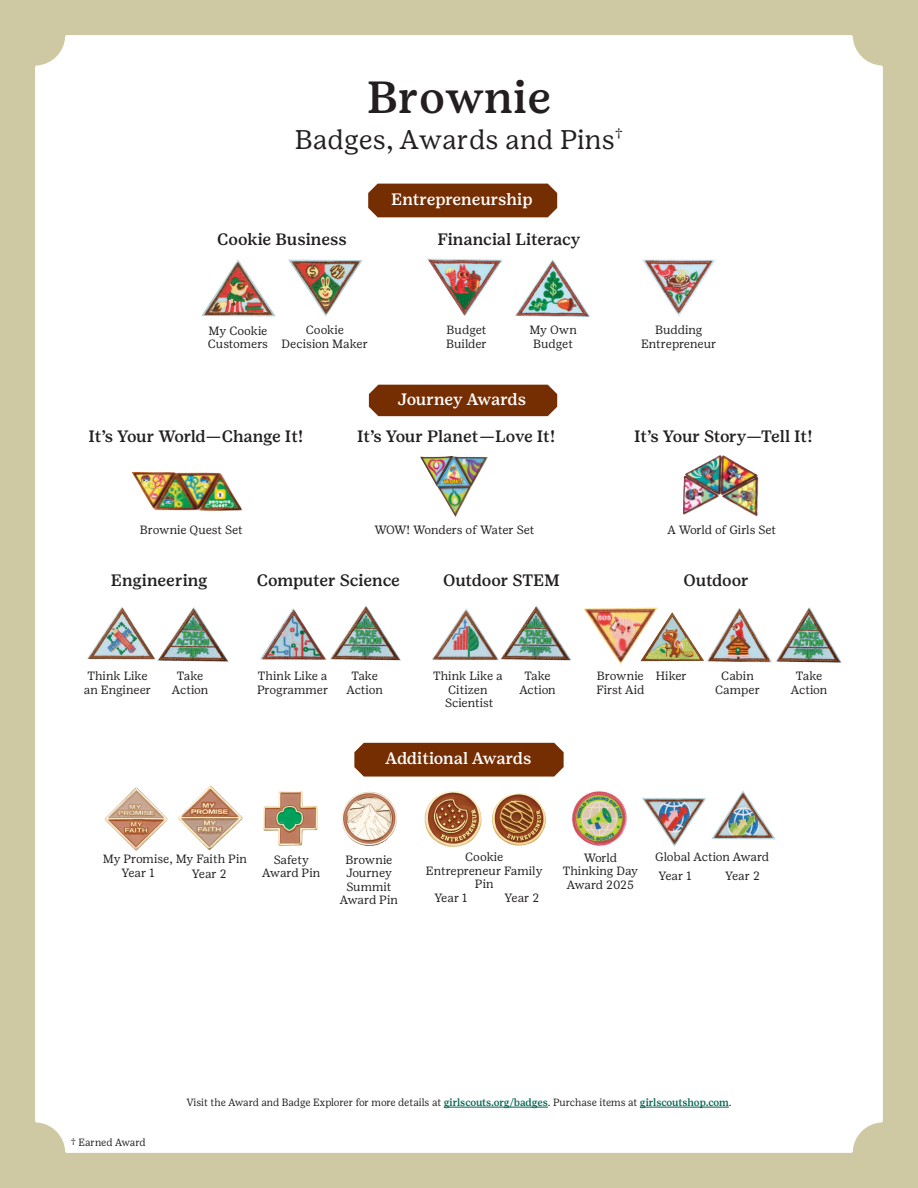
<style>
.page{position:relative;width:918px;height:1188px;background:#cec9a2}
.page>*{position:absolute;margin:0;border:0;box-sizing:border-box;transform-origin:0 0}
.t1{font:500 45px "Girl Scout Text";color:#231f20}
.t2{font:27px "Girl Scout Text";color:#231f20}
.t3{font:500 16.5px "Girl Scout Text";letter-spacing:-.005em;color:#231f20}
.t4{font:500 16.5px "Girl Scout Text";letter-spacing:-.01em;color:#fff}
.t5{font:12px/13.5px "Girl Scout Text";color:#231f20;text-align:center}
.t6{font:12px/13.5px "Girl Scout Text";letter-spacing:-.02em;color:#231f20;text-align:center}
.CTA{font:10.5px "Girl Scout Text";letter-spacing:-.01em;color:#231f20;scale:.96 1}
.s1{font-weight:500;color:#00634e}
</style>
<div class="page">
<div style="left:35px;top:35px;width:848px;height:1118px;background:#fff"></div>
<img style="left:87px;top:606px;width:69px;height:54px">
<img style="left:157px;top:607px;width:72px;height:55px">
<img style="left:260px;top:608px;width:67px;height:52px">
<img style="left:329px;top:605px;width:72px;height:55px">
<img style="left:432px;top:608px;width:67px;height:52px">
<img style="left:500px;top:605px;width:72px;height:55px">
<img style="left:659px;top:612px;width:45px;height:49px">
<img style="left:706px;top:608px;width:66px;height:55px">
<img style="left:775px;top:607px;width:67px;height:56px">
<img style="left:685px;top:455px;width:35px;height:22px">
<img style="left:132px;top:472px;width:111px;height:39px">
<img style="left:420px;top:456px;width:68px;height:61px">
<div style="left:369px;top:385px;width:188px;height:31px;background:#752d02"></div>
<div style="left:368px;top:184px;width:189px;height:33px;background:#752d02"></div>
<div style="left:354px;top:743px;width:210px;height:34px;background:#752d02"></div>
<img style="left:177px;top:786px;width:67px;height:66px">
<img style="left:104px;top:788px;width:65px;height:64px">
<img style="left:423px;top:791px;width:63px;height:57px">
<img style="left:491px;top:793px;width:59px;height:54px">
<img style="left:642px;top:798px;width:65px;height:49px">
<img style="left:711px;top:790px;width:65px;height:50px">
<img style="left:263px;top:791px;width:55px;height:55px">
<img style="left:341px;top:792px;width:58px;height:54px">
<img style="left:642px;top:259px;width:74px;height:58px">
<img style="left:288px;top:259px;width:75px;height:58px">
<img style="left:427px;top:258px;width:76px;height:59px">
<img style="left:201px;top:259px;width:75px;height:57px">
<img style="left:514px;top:259px;width:77px;height:58px">
<img style="left:570px;top:789px;width:62px;height:59px">
<img style="left:584px;top:608px;width:75px;height:57px">
<hr style="left:444px;top:1107px;width:104px;height:1px;background:#00634e">
<hr style="left:640px;top:1107px;width:89px;height:1px;background:#00634e">
<p class="t1" style="left:367px;top:70px;width:186px">Brownie</p>
<p class="t2" style="left:295px;top:124px;width:330px">Badges, Awards and Pins<sup>†</sup></p>
<p class="t4" style="left:391px;top:189px;width:143px">Entrepreneurship</p>
<p class="t3" style="left:217px;top:229px;width:131px">Cookie Business</p>
<p class="t3" style="left:437px;top:229px;width:145px">Financial Literacy</p>
<p class="t5" style="left:282px;top:323px;width:88px">Cookie<br>Decision Maker</p>
<p class="t5" style="left:446px;top:323px;width:42px;text-align:left">Budget<br>Builder</p>
<p class="t5" style="left:208px;top:323px;width:62px;text-align:left">My Cookie<br>Customers</p>
<p class="t5" style="left:529px;top:323px;width:49px">My Own<br>Budget</p>
<p class="t4" style="left:398px;top:389px;width:130px">Journey Awards</p>
<p class="t5" style="left:641px;top:323px;width:77px">Budding<br>Entrepreneur</p>
<p class="t3" style="left:88px;top:426px;width:216px">It’s Your World—Change It!</p>
<p class="t3" style="left:357px;top:426px;width:200px">It’s Your Planet—Love It!</p>
<p class="t3" style="left:634px;top:426px;width:180px">It’s Your Story—Tell It!</p>
<p class="t5" style="left:140px;top:523px;width:105px">Brownie Quest Set</p>
<p class="t6" style="left:374px;top:523px;width:162px">WOW! Wonders of Water Set</p>
<p class="t6" style="left:667px;top:523px;width:110px">A World of Girls Set</p>
<p class="t3" style="left:111px;top:570px;width:98px">Engineering</p>
<p class="t3" style="left:257px;top:570px;width:145px">Computer Science</p>
<p class="t3" style="left:443px;top:570px;width:119px">Outdoor STEM</p>
<p class="t3" style="left:683px;top:570px;width:67px">Outdoor</p>
<p class="t5" style="left:84px;top:669px;width:69px">Think Like an Engineer</p>
<p class="t6" style="left:172px;top:669px;width:38px">Take<br>Action</p>
<p class="t5" style="left:257px;top:669px;width:73px;text-align:left">Think Like a<br>Programmer</p>
<p class="t6" style="left:346px;top:669px;width:38px">Take<br>Action</p>
<p class="t5" style="left:433px;top:669px;width:71px">Think Like a<br>Citizen<br>Scientist</p>
<p class="t6" style="left:519px;top:669px;width:38px">Take<br>Action</p>
<p class="t5" style="left:597px;top:669px;width:48px">Brownie</p>
<p class="t6" style="left:596px;top:683px;width:49px">First Aid</p>
<p class="t5" style="left:656px;top:669px;width:33px">Hiker</p>
<p class="t5" style="left:715px;top:669px;width:46px">Cabin<br>Camper</p>
<p class="t6" style="left:791px;top:669px;width:38px">Take<br>Action</p>
<p class="t4" style="left:386px;top:749px;width:148px">Additional Awards</p>
<p class="t5" style="left:103px;top:851px;width:146px">My Promise, My Faith Pin</p>
<p class="t5" style="left:122px;top:866px;width:35px">Year 1</p>
<p class="t5" style="left:192px;top:867px;width:36px">Year 2</p>
<p class="t5" style="left:274px;top:853px;width:37px">Safety</p>
<p class="t6" style="left:655px;top:850px;width:116px">Global Action Award</p>
<p class="t5" style="left:262px;top:866px;width:60px">Award Pin</p>
<p class="t5" style="left:426px;top:850px;width:118px">Cookie<br>Entrepreneur Family<br>Pin</p>
<p class="t5" style="left:340px;top:853px;width:60px">Brownie<br>Journey<br>Summit<br>Award Pin</p>
<p class="t5" style="left:563px;top:850px;width:77px">World<br>Thinking Day<br>Award 2025</p>
<p class="t5" style="left:659px;top:868px;width:35px">Year 1</p>
<p class="t5" style="left:725px;top:869px;width:36px">Year 2</p>
<p class="t5" style="left:434px;top:891px;width:35px">Year 1</p>
<p class="t5" style="left:505px;top:891px;width:36px">Year 2</p>
<p class="CTA" style="left:71px;top:1136px;width:80px">† Earned Award</p>
<p class="CTA" style="left:186px;top:1096px;width:569px">Visit the Award and Badge Explorer for more details at <span class="s1">girlscouts.org/badges</span>. Purchase items at <span class="s1">girlscoutshop.com</span>.</p>
</div>
